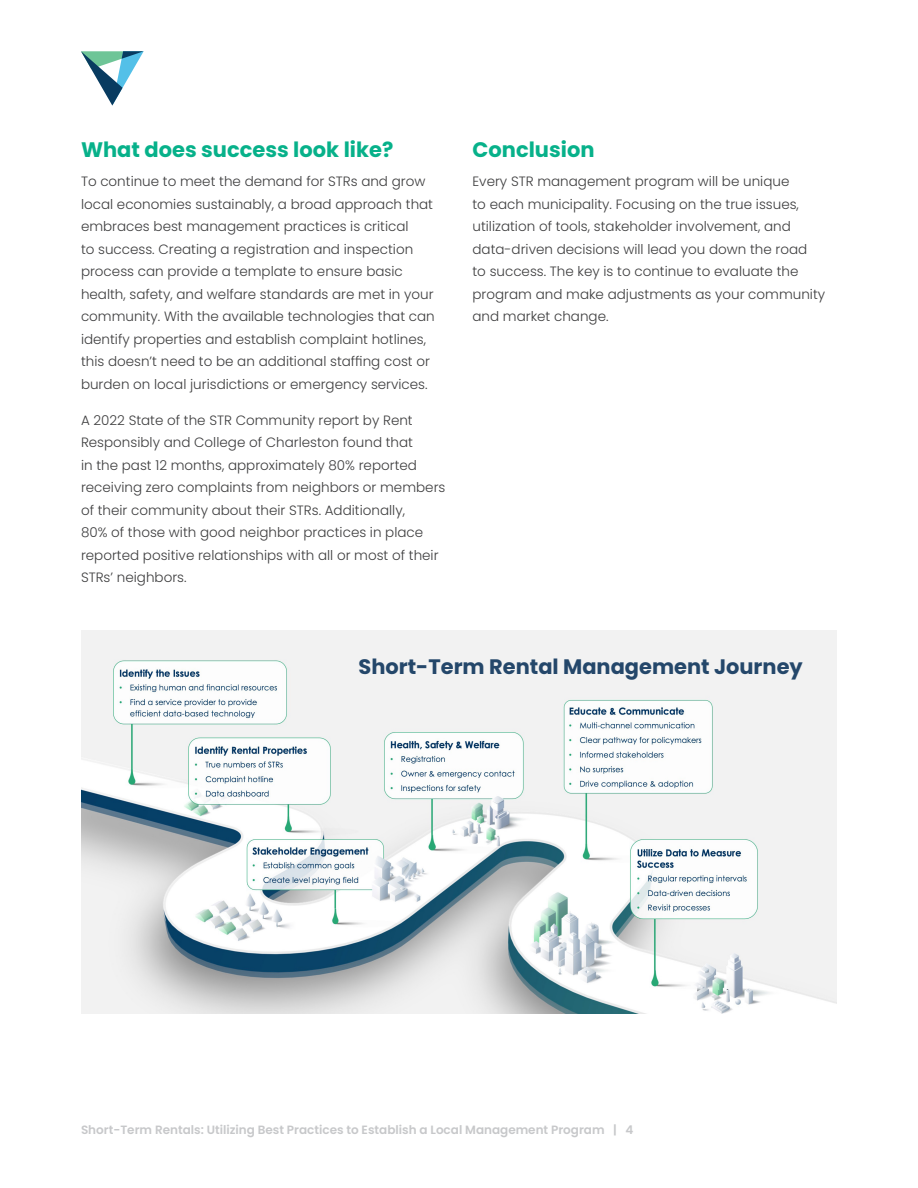
<style>
.page{position:relative;width:918px;height:1188px;background:#fff}
.page>*{position:absolute;margin:0;border:0;box-sizing:border-box;transform-origin:0 0}
.Headers{font:700 21px "Poppins";color:#07b18a}
.Body{font:700 20.85px "Poppins";color:#24476a}
.Body-2{font:300 13.5px/22.5px "Poppins";color:#3e3e3f}
.t1{font:600 12px "Poppins";color:#c7c8ca}
</style>
<div class="page">
<img style="left:81px;top:631px;width:756px;height:382px">
<svg style="left:81px;top:51px;width:63px;height:55px"></svg>
<p class="Headers" style="left:81px;top:138px;width:314px">What does success look like?</p>
<p class="Body-2" style="left:81px;top:170px;width:355px">To continue to meet the demand for STRs and grow local economies sustainably, a broad approach that embraces best management practices is critical<br>to success. Creating a registration and inspection process can provide a template to ensure basic health, safety, and welfare standards are met in your community. With the available technologies that can identify properties and establish complaint hotlines, this doesn’t need to be an additional staffing cost or burden on local jurisdictions or emergency services.</p>
<p class="Body-2" style="left:81px;top:409px;width:366px">A 2022 State of the STR Community report by Rent Responsibly and College of Charleston found that<br>in the past 12 months, approximately 80% reported receiving zero complaints from neighbors or members of their community about their STRs. Additionally,<br>80% of those with good neighbor practices in place reported positive relationships with all or most of their STRs’ neighbors.</p>
<p class="Headers" style="left:472px;top:138px;width:124px">Conclusion</p>
<p class="Body-2" style="left:472px;top:170px;width:354px">Every STR management program will be unique<br>to each municipality. Focusing on the true issues, utilization of tools, stakeholder involvement, and data-driven decisions will lead you down the road<br>to success. The key is to continue to evaluate the program and make adjustments as your community and market change.</p>
<p class="Body" style="left:359px;top:655px;width:446px">Short-Term Rental Management Journey</p>
<p class="t1" style="left:81px;top:1123px;width:554px">Short-Term Rentals: Utilizing Best Practices to Establish a Local Management Program | 4</p>
</div>
